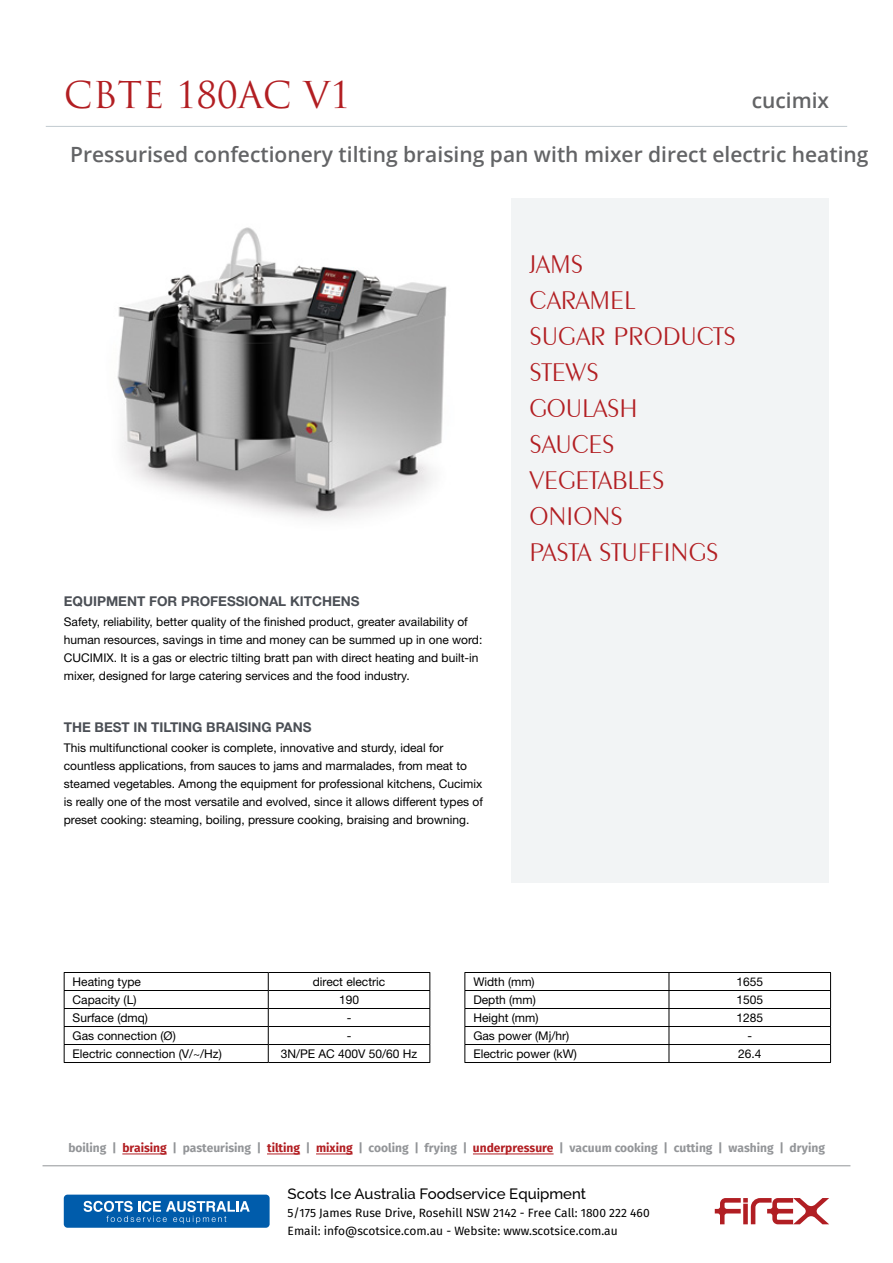
<style>
.page{position:relative;width:893px;height:1263px;background:#fff}
.page>*{position:absolute;margin:0;border:0;box-sizing:border-box;transform-origin:0 0}
.t1{font:36px "Trajan Pro";color:#b21e22}
.t2{font:300 27px/36px "Exotic 350 BT";color:#b21e22}
.t3{font:600 21px "Open Sans";color:#636466}
.t4{font:500 15px "Raleway";color:#000}
.t5{font:700 13.5px "Helvetica Neue LT Std";color:#4b4f55}
.t6{font:12px/18px "Helvetica Neue LT Std";color:#000}
.t7{font:700 12px "Fira Sans";color:#939598}
.t8{font:12px/18px "Fira Sans";color:#000}
.s1{color:#b21e22}
</style>
<div class="page">
<div style="left:511px;top:198px;width:318px;height:684px;background:#f2f4f5"></div>
<img style="left:117px;top:227px;width:330px;height:292px">
<hr style="left:122px;top:1154px;width:45px;height:1px;background:#b21e22">
<hr style="left:267px;top:1154px;width:33px;height:1px;background:#b21e22">
<hr style="left:316px;top:1154px;width:37px;height:1px;background:#b21e22">
<hr style="left:473px;top:1154px;width:81px;height:1px;background:#b21e22">
<hr style="left:64px;top:972px;width:204px;height:1px;background:#000">
<hr style="left:268px;top:972px;width:162px;height:1px;background:#000">
<hr style="left:64px;top:990px;width:204px;height:1px;background:#000">
<hr style="left:268px;top:990px;width:162px;height:1px;background:#000">
<hr style="left:64px;top:1008px;width:204px;height:1px;background:#000">
<hr style="left:268px;top:1008px;width:162px;height:1px;background:#000">
<hr style="left:64px;top:1026px;width:204px;height:1px;background:#000">
<hr style="left:268px;top:1026px;width:162px;height:1px;background:#000">
<hr style="left:64px;top:1044px;width:204px;height:1px;background:#000">
<svg style="left:64px;top:973px;width:1px;height:89px"></svg>
<hr style="left:268px;top:1044px;width:162px;height:1px;background:#000">
<svg style="left:268px;top:973px;width:1px;height:89px"></svg>
<svg style="left:429px;top:973px;width:1px;height:89px"></svg>
<hr style="left:64px;top:1062px;width:204px;height:1px;background:#000">
<hr style="left:268px;top:1062px;width:162px;height:1px;background:#000">
<hr style="left:464px;top:972px;width:205px;height:1px;background:#000">
<hr style="left:669px;top:972px;width:162px;height:1px;background:#000">
<hr style="left:464px;top:990px;width:205px;height:1px;background:#000">
<hr style="left:669px;top:990px;width:162px;height:1px;background:#000">
<hr style="left:464px;top:1008px;width:205px;height:1px;background:#000">
<hr style="left:669px;top:1008px;width:162px;height:1px;background:#000">
<hr style="left:464px;top:1026px;width:205px;height:1px;background:#000">
<hr style="left:669px;top:1026px;width:162px;height:1px;background:#000">
<hr style="left:464px;top:1044px;width:205px;height:1px;background:#000">
<svg style="left:464px;top:973px;width:1px;height:89px"></svg>
<hr style="left:669px;top:1044px;width:162px;height:1px;background:#000">
<svg style="left:669px;top:973px;width:1px;height:89px"></svg>
<svg style="left:830px;top:973px;width:1px;height:89px"></svg>
<hr style="left:464px;top:1062px;width:205px;height:1px;background:#000">
<hr style="left:669px;top:1062px;width:162px;height:1px;background:#000">
<hr style="left:46px;top:126px;width:801px;height:1px;background:#c1cad0">
<div style="left:64px;top:1194px;width:206px;height:34px;background:#005cab;border-radius:4px"></div>
<svg style="left:84px;top:1201px;width:166px;height:22px"></svg>
<svg style="left:715px;top:1198px;width:114px;height:26px"></svg>
<hr style="left:43px;top:1165px;width:807px;height:1px;background:#939598">
<h1 class="t1" style="left:64px;top:72px;width:289px">CBTE 180AC V1</h1>
<h3 class="t3" style="left:752px;top:86px;width:79px">cucimix</h3>
<h3 class="t3" style="left:70px;top:140px;width:800px">Pressurised confectionery tilting braising pan with mixer direct electric heating</h3>
<p class="t5" style="left:64px;top:593px;width:297px">EQUIPMENT FOR PROFESSIONAL KITCHENS</p>
<p class="t6" style="left:64px;top:612px;width:420px">Safety, reliability, better quality of the finished product, greater availability of human resources, savings in time and money can be summed up in one word:<br>CUCIMIX. It is a gas or electric tilting bratt pan with direct heating and built-in mixer, designed for large catering services and the food industry.</p>
<p class="t5" style="left:64px;top:719px;width:249px">THE BEST IN TILTING BRAISING PANS</p>
<p class="t6" style="left:64px;top:738px;width:421px">This multifunctional cooker is complete, innovative and sturdy, ideal for countless applications, from sauces to jams and marmalades, from meat to steamed vegetables. Among the equipment for professional kitchens, Cucimix is really one of the most versatile and evolved, since it allows different types of preset cooking: steaming, boiling, pressure cooking, braising and browning.</p>
<h2 class="t2" style="left:529px;top:245px;width:208px">JAMS<br>CARAMEL<br>SUGAR PRODUCTS<br>STEWS<br>GOULASH<br>SAUCES<br>VEGETABLES<br>ONIONS<br>PASTA STUFFINGS</h2>
<p class="t6" style="left:73px;top:972px;width:70px">Heating type</p>
<p class="t6" style="left:313px;top:972px;width:74px">direct electric</p>
<p class="t6" style="left:73px;top:990px;width:65px">Capacity (L)</p>
<p class="t6" style="left:339px;top:990px;width:22px">190</p>
<p class="t6" style="left:73px;top:1008px;width:77px">Surface (dmq)</p>
<p class="t6" style="left:347px;top:1008px;width:6px">-</p>
<p class="t6" style="left:73px;top:1026px;width:105px">Gas connection (Ø)</p>
<p class="t6" style="left:347px;top:1026px;width:6px">-</p>
<p class="t6" style="left:73px;top:1044px;width:151px">Electric connection (V/~/Hz)</p>
<p class="t6" style="left:281px;top:1044px;width:138px">3N/PE AC 400V 50/60 Hz</p>
<p class="t6" style="left:473px;top:972px;width:63px">Width (mm)</p>
<p class="t6" style="left:736px;top:972px;width:28px">1655</p>
<p class="t6" style="left:473px;top:990px;width:64px">Depth (mm)</p>
<p class="t6" style="left:736px;top:990px;width:28px">1505</p>
<p class="t6" style="left:473px;top:1008px;width:67px">Height (mm)</p>
<p class="t6" style="left:736px;top:1008px;width:28px">1285</p>
<p class="t6" style="left:473px;top:1026px;width:97px">Gas power (Mj/hr)</p>
<p class="t6" style="left:747px;top:1026px;width:6px">-</p>
<p class="t6" style="left:473px;top:1044px;width:105px">Electric power (kW)</p>
<p class="t6" style="left:738px;top:1044px;width:25px">26.4</p>
<p class="t7" style="left:68px;top:1139px;width:758px">boiling | <span class="s1">braising</span> | pasteurising | <span class="s1">tilting</span> | <span class="s1">mixing</span> | cooling | frying | <span class="s1">underpressure</span> | vacuum cooking | cutting | washing | drying</p>
<p class="t4" style="left:288px;top:1185px;width:300px">Scots Ice Australia Foodservice Equipment</p>
<p class="t8" style="left:288px;top:1204px;width:364px">5/175 James Ruse Drive, Rosehill NSW 2142 - Free Call: 1800 222 460<br>Email: info@scotsice.com.au - Website: www.scotsice.com.au</p>
</div>
